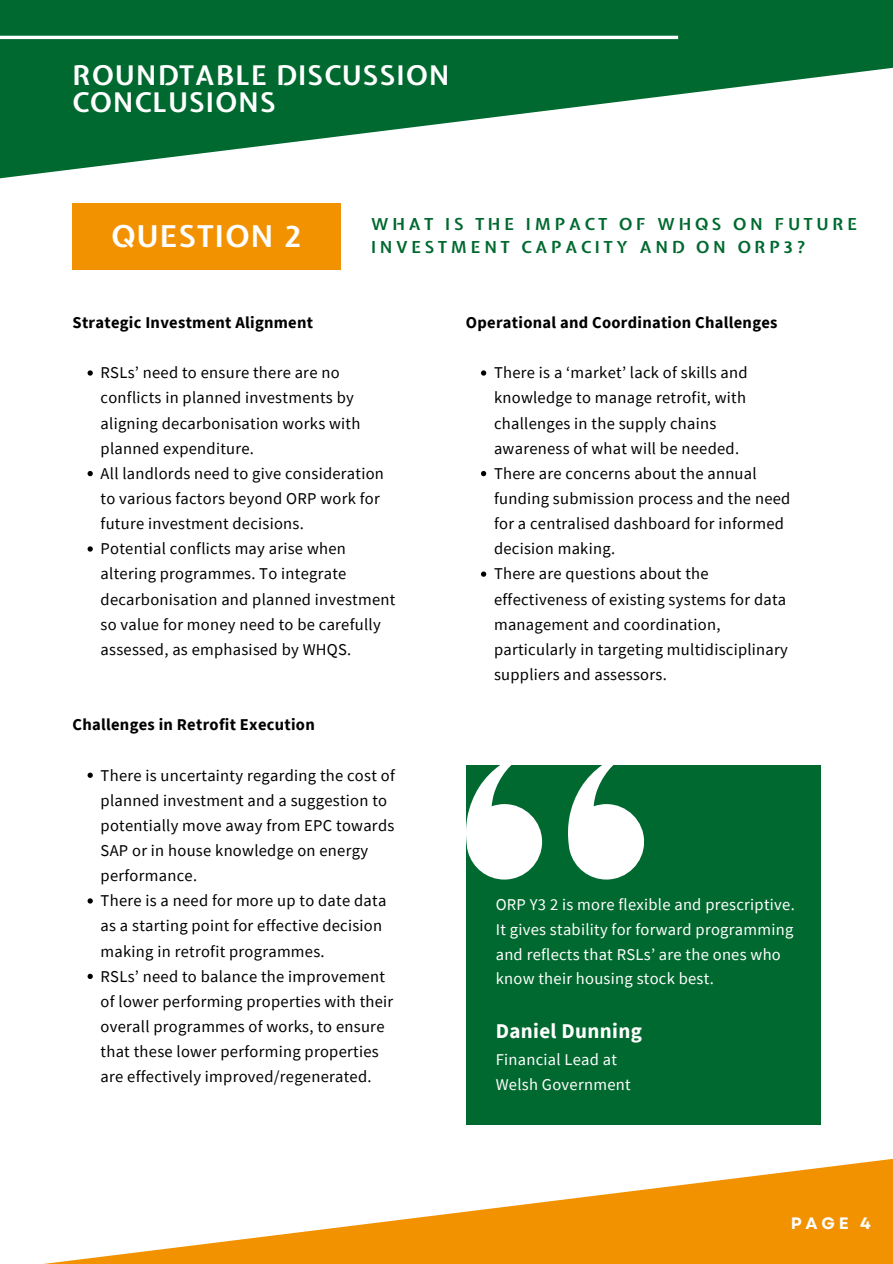
<style>
.page{position:relative;width:893px;height:1264px;background:#fff}
.page>*{position:absolute;margin:0;border:0;box-sizing:border-box;transform-origin:0 0}
.t1{font:700 30px "Expletus Sans";letter-spacing:.045em;color:#fff}
.t2{font:700 27px "Expletus Sans";letter-spacing:.045em;color:#fff}
.t3{font:700 21px "Source Sans Pro";letter-spacing:.015em;color:#fff}
.t4{font:16.5px/25.2px "Source Sans Pro";letter-spacing:.015em;color:#000}
.t5{font:16.5px/24.8px "Source Sans Pro";letter-spacing:.015em;color:#fff}
.t6{font:700 16.5px "Source Sans Pro";letter-spacing:.015em;color:#000}
.t7{font:700 16.5px/22.5px "Expletus Sans";letter-spacing:.23em;color:#00692f}
.t8{font:700 16.5px "Garet";color:#fff}
</style>
<div class="page">
<svg style="left:0;top:0;width:892px;height:179px;fill:#00692f"></svg>
<hr style="left:0;top:36px;width:678px;height:3px;background:#fff">
<svg style="left:52px;top:1159px;width:840px;height:104px"></svg>
<div style="left:73px;top:204px;width:267px;height:66px;background:#f39200"></div>
<div style="left:466px;top:764px;width:354px;height:360px;background:#00692f"></div>
<svg style="left:466px;top:764px;width:76px;height:115px"></svg>
<svg style="left:568px;top:764px;width:75px;height:115px"></svg>
<svg style="left:88px;top:370px;width:5px;height:5px"></svg>
<svg style="left:88px;top:471px;width:5px;height:5px"></svg>
<svg style="left:88px;top:546px;width:5px;height:5px"></svg>
<svg style="left:88px;top:772px;width:5px;height:6px"></svg>
<svg style="left:88px;top:898px;width:5px;height:5px"></svg>
<svg style="left:88px;top:973px;width:5px;height:6px"></svg>
<svg style="left:481px;top:370px;width:5px;height:5px"></svg>
<svg style="left:481px;top:471px;width:5px;height:5px"></svg>
<svg style="left:481px;top:571px;width:5px;height:5px"></svg>
<p class="t2" style="left:73px;top:57px;width:378px">ROUNDTABLE DISCUSSION</p>
<p class="t2" style="left:73px;top:84px;width:205px">CONCLUSIONS</p>
<p class="t1" style="left:112px;top:215px;width:191px">QUESTION 2</p>
<p class="t7" style="left:371px;top:213px;width:487px">WHAT IS THE IMPACT OF WHQS ON FUTURE<br>INVESTMENT CAPACITY AND ON ORP3?</p>
<p class="t6" style="left:73px;top:312px;width:242px">Strategic Investment Alignment</p>
<p class="t4" style="left:101px;top:360px;width:261px">RSLs’ need to ensure there are no conflicts in planned investments by aligning decarbonisation works with planned expenditure.</p>
<p class="t4" style="left:101px;top:460px;width:285px">All landlords need to give consideration to various factors beyond ORP work for future investment decisions.</p>
<p class="t4" style="left:101px;top:536px;width:296px">Potential conflicts may arise when altering programmes. To integrate decarbonisation and planned investment so value for money need to be carefully assessed, as emphasised by WHQS.</p>
<p class="t6" style="left:73px;top:714px;width:244px">Challenges in Retrofit Execution</p>
<p class="t4" style="left:101px;top:762px;width:296px">There is uncertainty regarding the cost of planned investment and a suggestion to potentially move away from EPC towards SAP or in house knowledge on energy performance.</p>
<p class="t4" style="left:101px;top:887px;width:287px">There is a need for more up to date data as a starting point for effective decision making in retrofit programmes.</p>
<p class="t4" style="left:101px;top:963px;width:294px">RSLs’ need to balance the improvement of lower performing properties with their overall programmes of works, to ensure that these lower performing properties are effectively improved/regenerated.</p>
<p class="t6" style="left:466px;top:312px;width:313px">Operational and Coordination Challenges</p>
<p class="t4" style="left:494px;top:360px;width:255px">There is a ‘market’ lack of skills and knowledge to manage retrofit, with challenges in the supply chains awareness of what will be needed.</p>
<p class="t4" style="left:494px;top:460px;width:298px">There are concerns about the annual funding submission process and the need for a centralised dashboard for informed decision making.</p>
<p class="t4" style="left:494px;top:561px;width:295px">There are questions about the effectiveness of existing systems for data management and coordination, particularly in targeting multidisciplinary suppliers and assessors.</p>
<p class="t5" style="left:495px;top:891px;width:300px">ORP Y3 2 is more flexible and prescriptive.<br>It gives stability for forward programming and reflects that RSLs’ are the ones who know their housing stock best.</p>
<p class="t3" style="left:495px;top:1017px;width:148px">Daniel Dunning</p>
<p class="t5" style="left:495px;top:1047px;width:123px">Financial Lead at</p>
<p class="t5" style="left:495px;top:1071px;width:136px">Welsh Government</p>
<p class="t8" style="left:790px;top:1211px;width:82px">PAGE 4</p>
<p class="t8" style="left:860px;top:1211px;width:12px">3</p>
</div>
